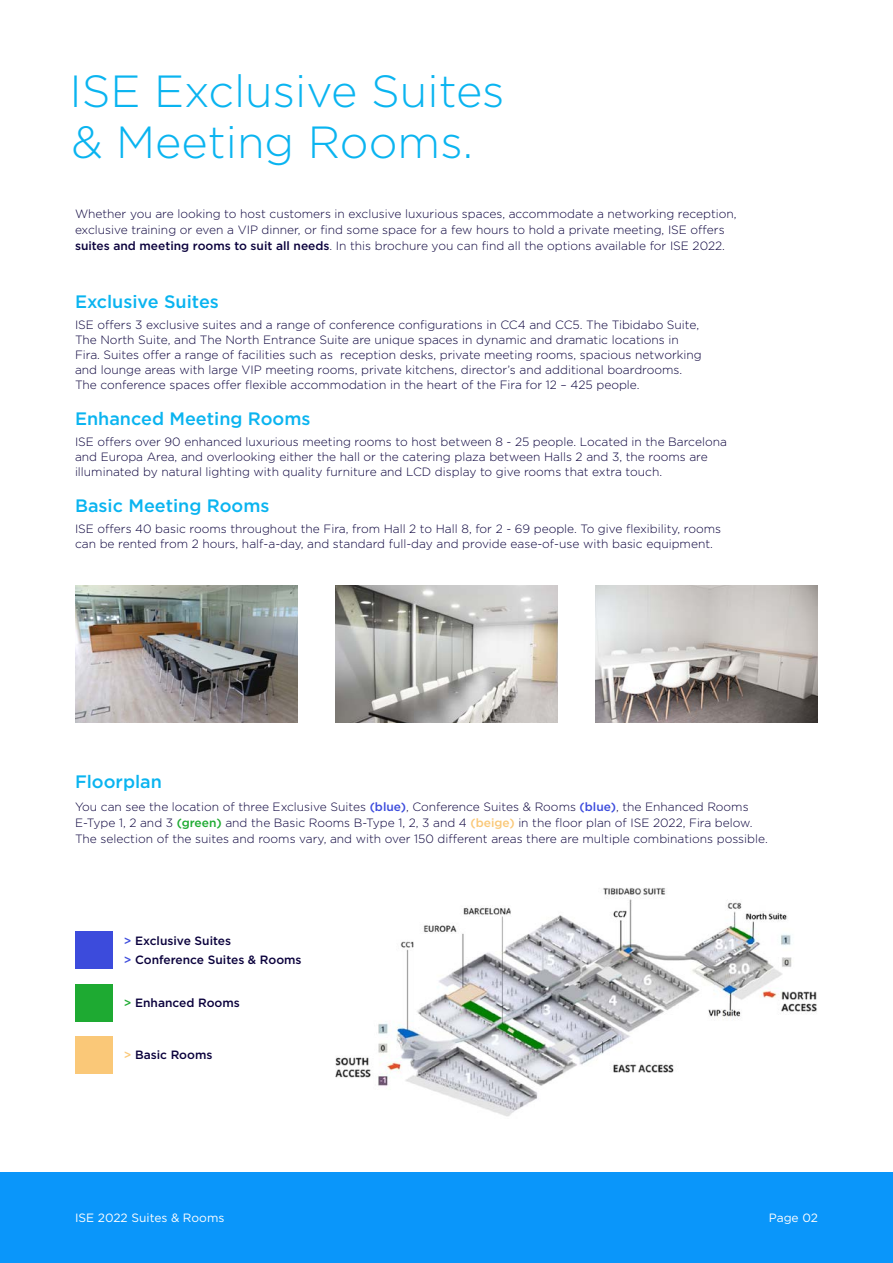
<style>
.page{position:relative;width:893px;height:1263px;background:#fff}
.page>*{position:absolute;margin:0;border:0;box-sizing:border-box;transform-origin:0 0}
.t1{font:300 45px/51px "Gotham";color:#0ab4f0}
.t2{font:500 18px "Gotham";color:#0ab4f0}
.t3{font:300 12px/15px "Gotham";color:#0a003c}
.t4{font:500 12px/18.8px "Gotham";color:#0a003c}
.t5{font:12px "Gotham";color:#fff}
.s1{font-weight:500}
.s2{font-weight:500;color:#3c4bdc}
.s3{font-weight:500;color:#1eaa32}
.s4{font-weight:500;color:#fac878}
.s5{color:#3c4bdc}
.s6{color:#1eaa32}
.s7{color:#fac878}
</style>
<div class="page">
<img style="left:595px;top:585px;width:223px;height:138px">
<img style="left:335px;top:585px;width:223px;height:138px">
<img style="left:75px;top:585px;width:223px;height:138px">
<img style="left:335px;top:888px;width:482px;height:229px">
<div style="left:75px;top:931px;width:37px;height:38px;background:#3c4bdc"></div>
<div style="left:75px;top:984px;width:37px;height:37px;background:#1eaa32"></div>
<div style="left:75px;top:1036px;width:37px;height:38px;background:#fac878"></div>
<div style="left:0;top:1173px;width:893px;height:90px;background:#0a96fa"></div>
<h1 class="t1" style="left:69px;top:64px;width:437px">ISE Exclusive Suites &amp; Meeting Rooms.</h1>
<p class="t3" style="left:75px;top:206px;width:663px;line-height:15.8px">Whether you are looking to host customers in exclusive luxurious spaces, accommodate a networking reception, exclusive training or even a VIP dinner, or find some space for a few hours to hold a private meeting, ISE offers <span class="s1">suites and meeting rooms to suit all needs</span>. In this brochure you can find all the options available for ISE 2022.</p>
<h2 class="t2" style="left:75px;top:289px;width:145px">Exclusive Suites</h2>
<p class="t3" style="left:75px;top:316px;width:628px">ISE offers 3 exclusive suites and a range of conference configurations in CC4 and CC5. The Tibidabo Suite, The North Suite, and The North Entrance Suite are unique spaces in dynamic and dramatic locations in Fira. Suites offer a range of facilities such as reception desks, private meeting rooms, spacious networking and lounge areas with large VIP meeting rooms, private kitchens, director’s and additional boardrooms.<br>The conference spaces offer flexible accommodation in the heart of the Fira for 12 – 425 people.</p>
<h2 class="t2" style="left:75px;top:406px;width:237px">Enhanced Meeting Rooms</h2>
<p class="t3" style="left:75px;top:433px;width:653px">ISE offers over 90 enhanced luxurious meeting rooms to host between 8 - 25 people. Located in the Barcelona and Europa Area, and overlooking either the hall or the catering plaza between Halls 2 and 3, the rooms are illuminated by natural lighting with quality furniture and LCD display to give rooms that extra touch.</p>
<h2 class="t2" style="left:75px;top:493px;width:196px">Basic Meeting Rooms</h2>
<p class="t3" style="left:75px;top:520px;width:648px">ISE offers 40 basic rooms throughout the Fira, from Hall 2 to Hall 8, for 2 - 69 people. To give flexibility, rooms can be rented from 2 hours, half-a-day, and standard full-day and provide ease-of-use with basic equipment.</p>
<h2 class="t2" style="left:75px;top:770px;width:88px">Floorplan</h2>
<p class="t3" style="left:75px;top:799px;width:694px;line-height:15.8px">You can see the location of three Exclusive Suites <span class="s2">(blue)</span>, Conference Suites &amp; Rooms <span class="s2">(blue)</span>, the Enhanced Rooms<br>E-Type 1, 2 and 3 <span class="s3">(green)</span> and the Basic Rooms B-Type 1, 2, 3 and 4 <span class="s4">(beige)</span> in the floor plan of ISE 2022, Fira below.<br>The selection of the suites and rooms vary, and with over 150 different areas there are multiple combinations possible.</p>
<p class="t4" style="left:124px;top:931px;width:179px"><span class="s5">&gt;</span> Exclusive Suites<br><span class="s5">&gt;</span> Conference Suites &amp; Rooms</p>
<p class="t4" style="left:124px;top:993px;width:117px"><span class="s6">&gt;</span> Enhanced Rooms</p>
<p class="t4" style="left:124px;top:1046px;width:90px"><span class="s7">&gt;</span> Basic Rooms</p>
<p class="t5" style="left:75px;top:1210px;width:151px">ISE 2022 Suites &amp; Rooms</p>
<p class="t5" style="left:769px;top:1210px;width:51px">Page 02</p>
</div>
